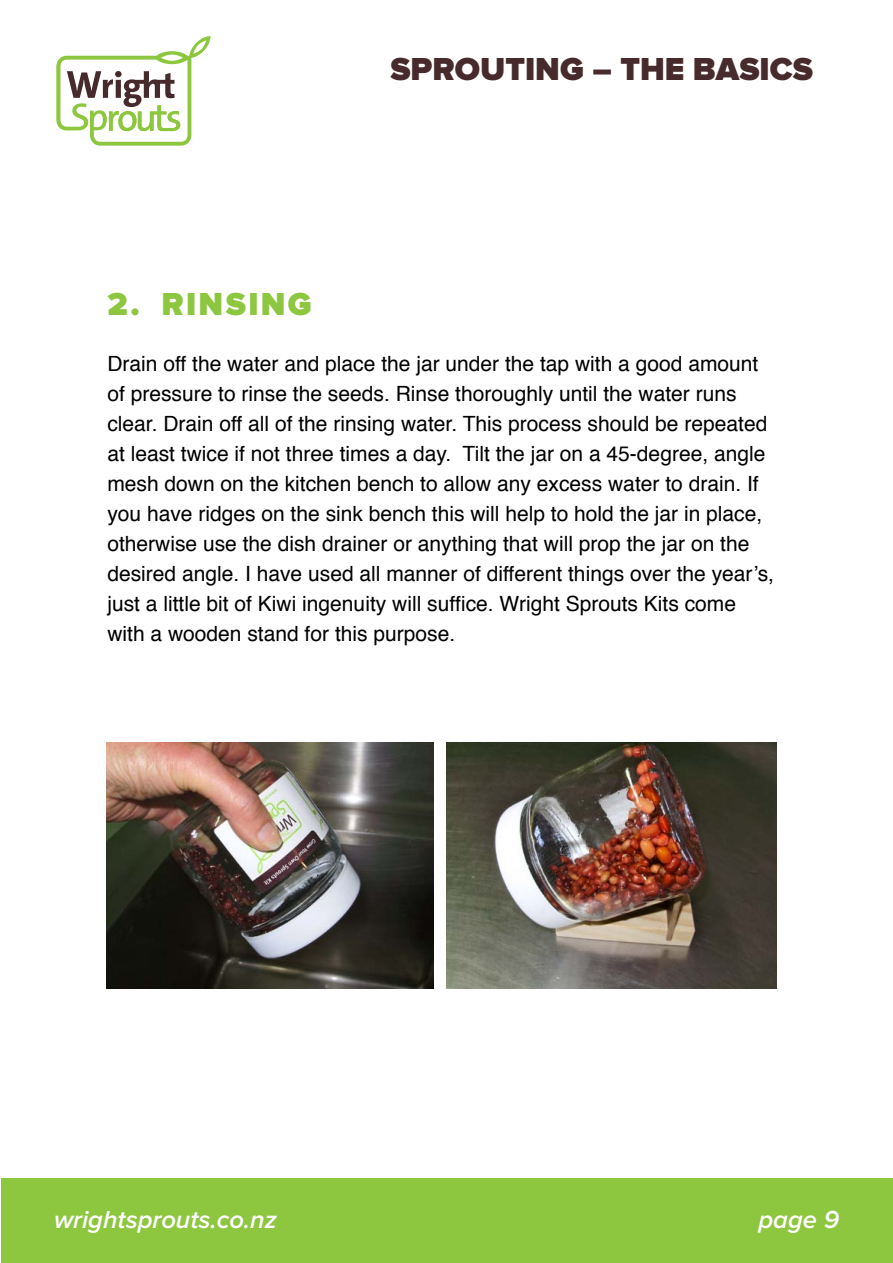
<style>
.page{position:relative;width:893px;height:1263px;background:#fff}
.page>*{position:absolute;margin:0;border:0;box-sizing:border-box;transform-origin:0 0}
.t1{font:900 33px "Proxima Nova";color:#472a2b}
.t2{font:900 33px "Proxima Nova";color:#8dc63f}
.t3{font:italic 600 25.5px "Proxima Nova";color:#fff}
.t4{font:21px/30px "Helvetica";color:#000}
</style>
<div class="page">
<div style="left:1px;top:1178px;width:891px;height:84px;background:#8dc63f"></div>
<svg style="left:56px;top:36px;width:155px;height:110px"></svg>
<img style="left:446px;top:742px;width:330px;height:247px">
<img style="left:106px;top:743px;width:328px;height:246px">
<h1 class="t1" style="left:390px;top:54px;width:424px">SPROUTING – THE BASICS</h1>
<h1 class="t2" style="left:107px;top:289px;width:101px">2. RINSING</h1>
<p class="t4" style="left:107px;top:349px;width:668px">Drain off the water and place the jar under the tap with a good amount of pressure to rinse the seeds. Rinse thoroughly until the water runs clear. Drain off all of the rinsing water. This process should be repeated at least twice if not three times a day. Tilt the jar on a 45-degree, angle mesh down on the kitchen bench to allow any excess water to drain. If you have ridges on the sink bench this will help to hold the jar in place, otherwise use the dish drainer or anything that will prop the jar on the desired angle. I have used all manner of different things over the year’s, just a little bit of Kiwi ingenuity will suffice. Wright Sprouts Kits come with a wooden stand for this purpose.</p>
<p class="t3" style="left:54px;top:1208px;width:224px">wrightsprouts.co.nz</p>
<p class="t3" style="left:758px;top:1208px;width:82px">page 9</p>
</div>
